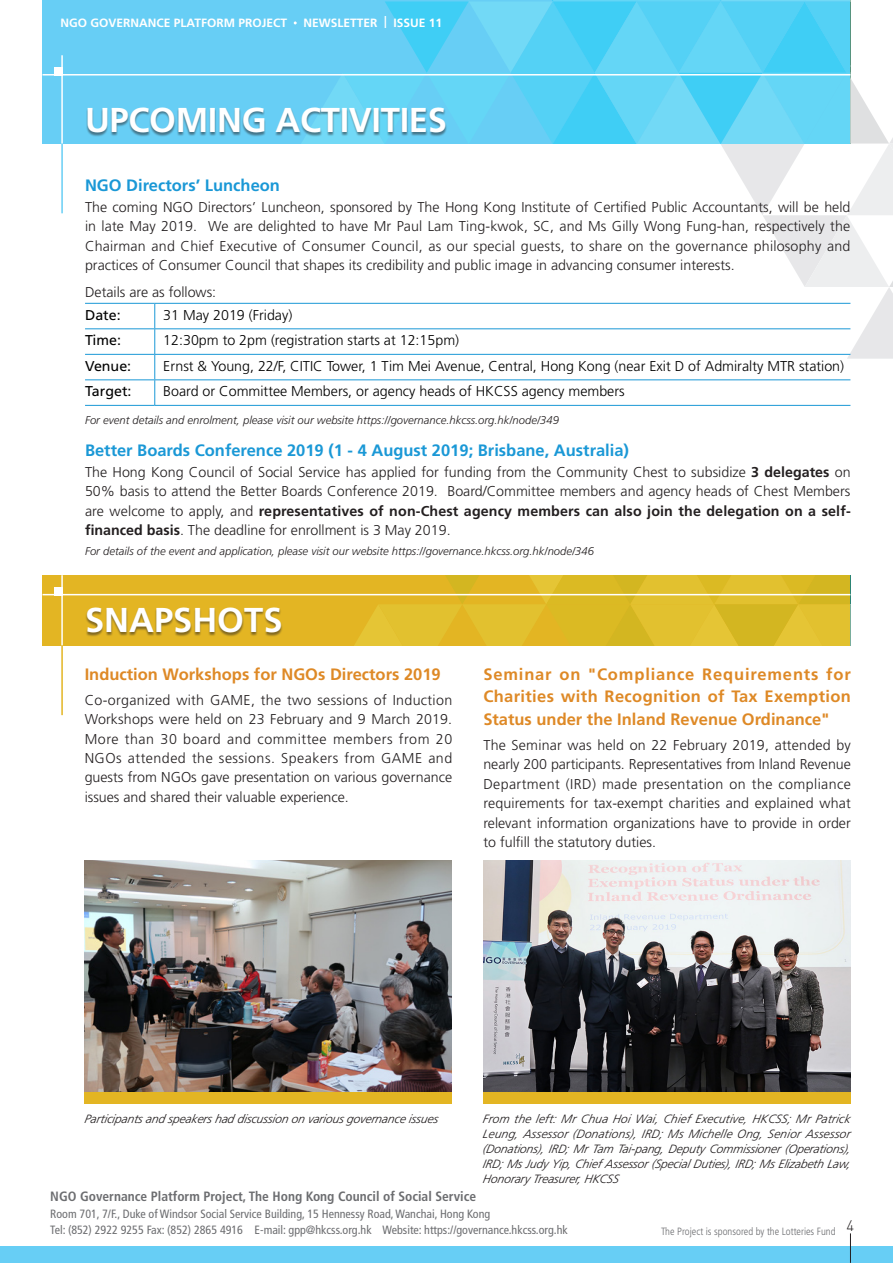
<style>
.page{position:relative;width:893px;height:1263px;background:#fff}
.page>*{position:absolute;margin:0;border:0;box-sizing:border-box;transform-origin:0 0}
.t1{font:700 34.5px "Frutiger";letter-spacing:-.01em;color:#fff}
.t2{font:700 16.5px/22.5px "Frutiger";color:#de8926;text-align:justify}
.t3{font:700 16.5px "Frutiger";color:#1a98d6}
.t4{font:300 15px "DIN";color:#231f20}
.t5{font:300 14.25px/19.5px "Frutiger";color:#231f20;text-align:justify}
.t6{font:300 14.25px "Frutiger";color:#000}
.t7{font:14.25px "Frutiger";color:#000}
.t8{font:700 condensed 13.5px "Frutiger";color:#6c6d70}
.t9{font:italic 300 12px/15px "Frutiger";letter-spacing:-.005em;color:#231f20}
.t10{font:condensed 12px/16.5px "Frutiger";color:#6c6d70}
.t11{font:700 12px "Frutiger";color:#fff}
.t12{font:italic 300 11.25px "Frutiger";color:#231f20}
.t13{font:300 condensed 10.5px "Frutiger";color:#6c6d70}
.s1{font-weight:700}
</style>
<div class="page">
<div style="left:43px;top:0;width:807px;height:144px;background:#67cef5"></div>
<hr style="left:43px;top:74px;width:807px;height:2px;background:#fff">
<hr style="left:61px;top:55px;width:2px;height:89px;background:#fff">
<div style="left:54px;top:67px;width:9px;height:9px;background:#fff"></div>
<hr style="left:61px;top:144px;width:2px;height:69px;background:#67cef5">
<svg style="left:294px;top:0;width:599px;height:359px"></svg>
<hr style="left:85px;top:303px;width:70px;height:1px;background:#1a98d6">
<hr style="left:155px;top:303px;width:695px;height:1px;background:#1a98d6">
<hr style="left:85px;top:328px;width:70px;height:1px;background:#1a98d6">
<hr style="left:155px;top:328px;width:695px;height:1px;background:#1a98d6">
<hr style="left:85px;top:354px;width:70px;height:1px;background:#1a98d6">
<hr style="left:155px;top:354px;width:695px;height:1px;background:#1a98d6">
<hr style="left:85px;top:379px;width:70px;height:1px;background:#1a98d6">
<hr style="left:155px;top:379px;width:695px;height:1px;background:#1a98d6">
<svg style="left:154px;top:304px;width:1px;height:101px"></svg>
<hr style="left:85px;top:405px;width:70px;height:1px;background:#1a98d6">
<hr style="left:155px;top:405px;width:695px;height:1px;background:#1a98d6">
<div style="left:0;top:1246px;width:893px;height:17px;background:#67cef5"></div>
<div style="left:43px;top:575px;width:807px;height:70px;background:#e3b523"></div>
<svg style="left:336px;top:575px;width:514px;height:70px"></svg>
<hr style="left:43px;top:594px;width:807px;height:1px;background:#fff">
<hr style="left:61px;top:575px;width:2px;height:70px;background:#fff">
<div style="left:54px;top:587px;width:9px;height:8px;background:#fff"></div>
<hr style="left:61px;top:645px;width:2px;height:70px;background:#e3b523">
<div style="left:86px;top:108px;width:361px;height:29px;background:#231f20;opacity:.5"></div>
<div style="left:85px;top:608px;width:198px;height:29px;background:#231f20;opacity:.5"></div>
<img style="left:85px;top:860px;width:366px;height:233px">
<div style="left:85px;top:1093px;width:367px;height:11px;background:#e3b523"></div>
<img style="left:483px;top:860px;width:368px;height:233px">
<div style="left:483px;top:1093px;width:368px;height:11px;background:#e3b523"></div>
<svg style="left:850px;top:1234px;width:1px;height:28px"></svg>
<p class="t11" style="left:61px;top:16px;width:228px">NGO GOVERNANCE PLATFORM PROJECT</p>
<p class="t11" style="left:303px;top:16px;width:140px">NEWSLETTER | ISSUE 11</p>
<h1 class="t1" style="left:85px;top:100px;width:363px">UPCOMING ACTIVITIES</h1>
<p class="t3" style="left:85px;top:176px;width:196px">NGO Directors’ Luncheon</p>
<p class="t5" style="left:85px;top:197px;width:767px">The coming NGO Directors’ Luncheon, sponsored by The Hong Kong Institute of Certified Public Accountants, will be held in late May 2019. We are delighted to have Mr Paul Lam Ting-kwok, SC, and Ms Gilly Wong Fung-han, respectively the Chairman and Chief Executive of Consumer Council, as our special guests, to share on the governance philosophy and practices of Consumer Council that shapes its credibility and public image in advancing consumer interests.</p>
<p class="t5" style="left:85px;top:282px;width:133px">Details are as follows:</p>
<p class="t7" style="left:85px;top:306px;width:37px">Date:</p>
<p class="t6" style="left:163px;top:307px;width:131px">31 May 2019 (Friday)</p>
<p class="t7" style="left:85px;top:332px;width:37px">Time:</p>
<p class="t6" style="left:163px;top:332px;width:297px">12:30pm to 2pm (registration starts at 12:15pm)</p>
<p class="t7" style="left:85px;top:357px;width:48px">Venue:</p>
<p class="t6" style="left:163px;top:358px;width:682px">Ernst &amp; Young, 22/F, CITIC Tower, 1 Tim Mei Avenue, Central, Hong Kong (near Exit D of Admiralty MTR station)</p>
<p class="t7" style="left:85px;top:383px;width:48px">Target:</p>
<p class="t6" style="left:163px;top:383px;width:463px">Board or Committee Members, or agency heads of HKCSS agency members</p>
<p class="t12" style="left:85px;top:414px;width:475px">For event details and enrolment, please visit our website https://governance.hkcss.org.hk/node/349</p>
<p class="t3" style="left:85px;top:441px;width:546px">Better Boards Conference 2019 (1 - 4 August 2019; Brisbane, Australia)</p>
<p class="t5" style="left:85px;top:462px;width:767px">The Hong Kong Council of Social Service has applied for funding from the Community Chest to subsidize <span class="s1">3 delegates</span> on 50% basis to attend the Better Boards Conference 2019. Board/Committee members and agency heads of Chest Members are welcome to apply, and <span class="s1">representatives of non-Chest agency members can also join the delegation on a self&shy;financed basis</span>. The deadline for enrollment is 3 May 2019.</p>
<p class="t12" style="left:85px;top:544px;width:510px">For details of the event and application, please visit our website https://governance.hkcss.org.hk/node/346</p>
<h1 class="t1" style="left:85px;top:600px;width:199px">SNAPSHOTS</h1>
<p class="t2" style="left:85px;top:663px;width:358px">Induction Workshops for NGOs Directors 2019</p>
<p class="t5" style="left:85px;top:690px;width:369px">Co-organized with GAME, the two sessions of Induction Workshops were held on 23 February and 9 March 2019.<br>More than 30 board and committee members from 20<br>NGOs attended the sessions. Speakers from GAME and guests from NGOs gave presentation on various governance issues and shared their valuable experience.</p>
<p class="t2" style="left:483px;top:663px;width:369px">Seminar on "Compliance Requirements for Charities with Recognition of Tax Exemption Status under the Inland Revenue Ordinance"</p>
<p class="t5" style="left:483px;top:735px;width:369px">The Seminar was held on 22 February 2019, attended by nearly 200 participants. Representatives from Inland Revenue Department (IRD) made presentation on the compliance requirements for tax-exempt charities and explained what relevant information organizations have to provide in order to fulfill the statutory duties.</p>
<p class="t9" style="left:483px;top:1111px;width:371px">From the left: Mr Chua Hoi Wai, Chief Executive, HKCSS; Mr Patrick Leung, Assessor (Donations), IRD; Ms Michelle Ong, Senior Assessor (Donations), IRD; Mr Tam Tai-p ang, Dep uty Commissioner (Op erations), IRD; Ms Judy Yip, Chief Assessor (Sp ecial Duties), IRD; Ms Elizabeth Law, Honorary Treasurer, HKCSS</p>
<p class="t4" style="left:847px;top:1216px;width:9px">4</p>
<p class="t9" style="left:84px;top:1111px;width:357px">Participants and sp eakers had discussion on various governance issues</p>
<p class="t8" style="left:50px;top:1189px;width:427px">NGO Governance Platform Project, The Hong Kong Council of Social Service</p>
<p class="t10" style="left:50px;top:1205px;width:519px">Room 701, 7/F., Duke of Windsor Social Service Building, 15 Hennessy Road, Wanchai, Hong Kong<br>Tel: (852) 2922 9255 Fax: (852) 2865 4916 E-mail: gpp@hkcss.org.hk Website: https://governance.hkcss.org.hk</p>
<p class="t13" style="left:661px;top:1225px;width:176px">The Project is sponsored by the Lotteries Fund</p>
</div>
